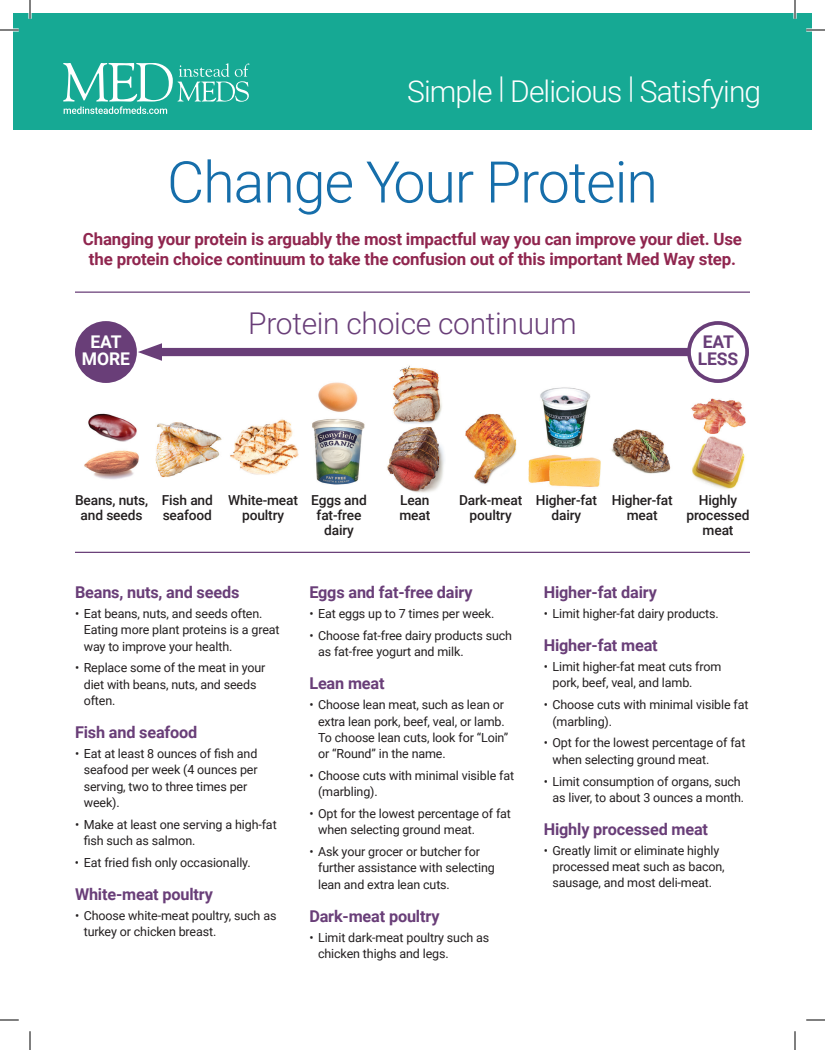
<style>
.page{position:relative;width:825px;height:1050px;background:#fff}
.page>*{position:absolute;margin:0;border:0;box-sizing:border-box;transform-origin:0 0}
.t1{font:300 57.5px "Roboto";letter-spacing:-.02em;color:#166eaa}
.t2{font:300 30px "Roboto";letter-spacing:-.03em;color:#fff}
.t3{font:300 30px "Roboto";letter-spacing:-.01em;color:#693e78}
.t4{font:700 17.5px/17.5px "Roboto";letter-spacing:-.01em;color:#fff;text-align:center}
.t5{font:700 17.5px/17.5px "Roboto";letter-spacing:-.01em;color:#693e78}
.t6{font:700 16.88px/20px "Roboto";letter-spacing:-.01em;color:#90264f;text-align:center}
.t7{font:700 16.25px "Roboto";letter-spacing:-.01em;color:#693e78}
.t8{font:500 13.75px/15px "Roboto";letter-spacing:-.01em;color:#231f20;text-align:center}
.t9{font:12.5px/16.2px "Roboto";letter-spacing:-.01em;color:#231f20}
</style>
<div class="page">
<div style="left:13px;top:13px;width:799px;height:117px;background:#16a994"></div>
<svg style="left:63px;top:63px;width:186px;height:51px"></svg>
<div style="left:75px;top:321px;width:62px;height:62px;background:#693e78;border-radius:50%"></div>
<div style="left:687px;top:321px;width:62px;height:62px;border:4px solid #693e78;border-radius:50%"></div>
<div style="left:152px;top:348px;width:536px;height:8px;background:#693e78"></div>
<svg style="left:138px;top:343px;width:24px;height:18px"></svg>
<img style="left:318px;top:382px;width:40px;height:30px">
<img style="left:312px;top:418px;width:53px;height:67px">
<img style="left:465px;top:414px;width:52px;height:70px">
<img style="left:540px;top:387px;width:50px;height:61px">
<img style="left:528px;top:454px;width:73px;height:33px">
<img style="left:88px;top:413px;width:49px;height:29px">
<img style="left:84px;top:450px;width:55px;height:29px">
<img style="left:155px;top:422px;width:67px;height:56px">
<img style="left:230px;top:419px;width:69px;height:56px">
<img style="left:387px;top:427px;width:58px;height:66px">
<img style="left:392px;top:365px;width:50px;height:59px">
<img style="left:611px;top:429px;width:60px;height:45px">
<img style="left:691px;top:398px;width:55px;height:91px">
<hr style="left:75px;top:292px;width:675px;height:1px;background:#693e78">
<hr style="left:75px;top:552px;width:675px;height:1px;background:#693e78">
<svg style="left:0;top:28px;width:19px;height:4px"></svg>
<svg style="left:806px;top:28px;width:19px;height:4px"></svg>
<svg style="left:0;top:1019px;width:19px;height:1px"></svg>
<svg style="left:806px;top:1019px;width:19px;height:1px"></svg>
<svg style="left:28px;top:0;width:4px;height:19px"></svg>
<svg style="left:29px;top:1031px;width:1px;height:19px"></svg>
<svg style="left:793px;top:0;width:4px;height:19px"></svg>
<svg style="left:794px;top:1031px;width:1px;height:19px"></svg>
<svg style="left:0;top:30px;width:19px;height:1px"></svg>
<svg style="left:806px;top:30px;width:19px;height:1px"></svg>
<svg style="left:0;top:1020px;width:19px;height:1px"></svg>
<svg style="left:806px;top:1020px;width:19px;height:1px"></svg>
<svg style="left:30px;top:0;width:1px;height:19px"></svg>
<svg style="left:30px;top:1031px;width:1px;height:19px"></svg>
<svg style="left:795px;top:0;width:1px;height:19px"></svg>
<svg style="left:795px;top:1031px;width:1px;height:19px"></svg>
<h2 class="t2" style="left:407px;top:70px;width:356px">Simple | Delicious | Satisfying</h2>
<h1 class="t1" style="left:167px;top:142px;width:492px">Change Your Protein</h1>
<h3 class="t6" style="left:83px;top:228px;width:661px">Changing your protein is arguably the most impactful way you can improve your diet. Use the protein choice continuum to take the confusion out of this important Med Way step.</h3>
<h2 class="t3" style="left:248px;top:302px;width:330px">Protein choice continuum</h2>
<h3 class="t4" style="left:82px;top:332px;width:49px">EAT<br>MORE</h3>
<h3 class="t5" style="left:698px;top:332px;width:42px">EAT<br>LESS</h3>
<p class="t8" style="left:75px;top:492px;width:75px">Beans, nuts, and seeds</p>
<p class="t8" style="left:162px;top:492px;width:53px;text-align:left">Fish and seafood</p>
<p class="t8" style="left:228px;top:492px;width:71px">White-meat poultry</p>
<p class="t8" style="left:311px;top:492px;width:57px">Eggs and fat-free dairy</p>
<p class="t8" style="left:459px;top:492px;width:65px">Dark-meat poultry</p>
<p class="t8" style="left:536px;top:492px;width:63px">Higher-fat dairy</p>
<p class="t8" style="left:399px;top:492px;width:32px;text-align:left">Lean meat</p>
<p class="t8" style="left:612px;top:492px;width:63px">Higher-fat meat</p>
<p class="t8" style="left:687px;top:492px;width:64px">Highly processed meat</p>
<h3 class="t7" style="left:75px;top:581px;width:166px">Beans, nuts, and seeds</h3>
<p class="t9" style="left:84px;top:605px;width:197px;text-indent:-9px">• Eat beans, nuts, and seeds often.<br>Eating more plant proteins is a great way to improve your health.</p>
<p class="t9" style="left:84px;top:659px;width:183px;text-indent:-9px">• Replace some of the meat in your diet with beans, nuts, and seeds often.</p>
<h3 class="t7" style="left:75px;top:721px;width:124px">Fish and seafood</h3>
<p class="t9" style="left:84px;top:745px;width:175px;text-indent:-9px">• Eat at least 8 ounces of fish and seafood per week (4 ounces per serving, two to three times per week).</p>
<p class="t9" style="left:84px;top:816px;width:195px;text-indent:-9px">• Make at least one serving a high-fat fish such as salmon.</p>
<p class="t9" style="left:75px;top:854px;width:177px">• Eat fried fish only occasionally.</p>
<h3 class="t7" style="left:75px;top:883px;width:139px">White-meat poultry</h3>
<p class="t9" style="left:84px;top:907px;width:194px;text-indent:-9px">• Choose white-meat poultry, such as turkey or chicken breast.</p>
<h3 class="t7" style="left:309px;top:581px;width:165px">Eggs and fat-free dairy</h3>
<p class="t9" style="left:309px;top:605px;width:186px">• Eat eggs up to 7 times per week.</p>
<p class="t9" style="left:318px;top:627px;width:196px;text-indent:-9px">• Choose fat-free dairy products such as fat-free yogurt and milk.</p>
<h3 class="t7" style="left:309px;top:672px;width:77px">Lean meat</h3>
<p class="t9" style="left:318px;top:696px;width:192px;text-indent:-9px">• Choose lean meat, such as lean or extra lean pork, beef, veal, or lamb.<br>To choose lean cuts, look for “Loin” or “Round” in the name.</p>
<p class="t9" style="left:318px;top:767px;width:198px;text-indent:-9px">• Choose cuts with minimal visible fat (marbling).</p>
<p class="t9" style="left:318px;top:805px;width:194px;text-indent:-9px">• Opt for the lowest percentage of fat when selecting ground meat.</p>
<p class="t9" style="left:318px;top:843px;width:178px;text-indent:-9px">• Ask your grocer or butcher for further assistance with selecting lean and extra lean cuts.</p>
<h3 class="t7" style="left:309px;top:905px;width:132px">Dark-meat poultry</h3>
<p class="t9" style="left:318px;top:929px;width:173px;text-indent:-9px">• Limit dark-meat poultry such as chicken thighs and legs.</p>
<h3 class="t7" style="left:544px;top:581px;width:115px">Higher-fat dairy</h3>
<p class="t9" style="left:544px;top:605px;width:177px">• Limit higher-fat dairy products.</p>
<h3 class="t7" style="left:544px;top:634px;width:116px">Higher-fat meat</h3>
<p class="t9" style="left:552px;top:658px;width:170px;text-indent:-9px">• Limit higher-fat meat cuts from pork, beef, veal, and lamb.</p>
<p class="t9" style="left:552px;top:696px;width:198px;text-indent:-9px">• Choose cuts with minimal visible fat (marbling).</p>
<p class="t9" style="left:552px;top:734px;width:194px;text-indent:-9px">• Opt for the lowest percentage of fat when selecting ground meat.</p>
<p class="t9" style="left:544px;top:773px;width:202px;text-align:right">• Limit consumption of organs, such as liver, to about 3 ounces a month.</p>
<h3 class="t7" style="left:544px;top:818px;width:166px">Highly processed meat</h3>
<p class="t9" style="left:552px;top:842px;width:174px;text-indent:-9px">• Greatly limit or eliminate highly processed meat such as bacon, sausage, and most deli-meat.</p>
</div>
